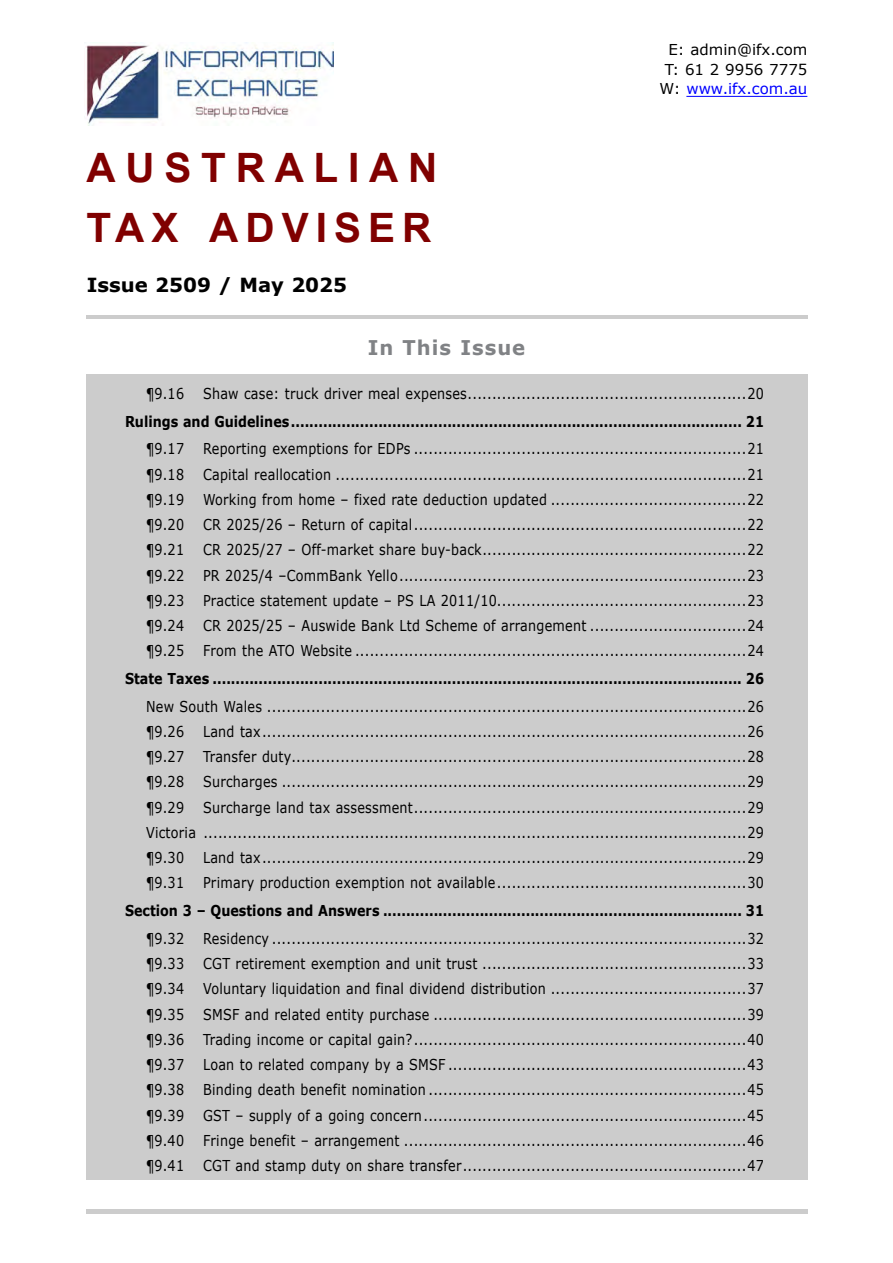
<style>
.page{position:relative;width:893px;height:1263px;background:#fff}
.page>*{position:absolute;margin:0;border:0;box-sizing:border-box;transform-origin:0 0}
.t1{font:700 40.5px/60px "Arial";letter-spacing:.24em;color:#800000}
.t2{font:700 20.25px "Verdana";letter-spacing:.05em;color:#808285}
.t3{font:700 19.5px "Verdana";color:#000}
.t4{font:15px/25.2px "Verdana";letter-spacing:.02em;color:#000;scale:.85 1}
.t5{font:700 15px "Verdana";color:#000;scale:.85 1}
.t6{font:15px/19.4px "Verdana";color:#000;text-align:center}
.s1{color:#00f}
</style>
<div class="page">
<div style="left:87px;top:315px;width:721px;height:899px;background:#ccc"></div>
<hr style="left:686px;top:96px;width:121px;height:1px;background:#00f">
<div style="left:0;top:319px;width:893px;height:55px;background:#fff"></div>
<div style="left:0;top:1180px;width:893px;height:28px;background:#fff"></div>
<img style="left:86px;top:43px;width:247px;height:82px">
<h1 class="t1" style="left:87px;top:139px;width:352px">AUSTRALIAN<br>TAX ADVISER</h1>
<h3 class="t3" style="left:87px;top:273px;width:262px">Issue 2509 / May 2025</h3>
<h2 class="t2" style="left:368px;top:334px;width:159px">In This Issue</h2>
<p class="t6" style="left:660px;top:41px;width:149px">E: admin@ifx.com<br>T: 61 2 9956 7775<br>W: <span class="s1">www.ifx.com.au</span></p>
<p class="t4" style="left:146px;top:381px;width:46px">¶9.16</p>
<p class="t4" style="left:203px;top:381px;width:662px">Shaw case: truck driver meal expenses.........................................................20</p>
<p class="t5" style="left:125px;top:412px;width:753px">Rulings and Guidelines.................................................................................................. 21</p>
<p class="t4" style="left:146px;top:436px;width:46px">¶9.17</p>
<p class="t4" style="left:203px;top:436px;width:662px">Reporting exemptions for EDPs ....................................................................21</p>
<p class="t4" style="left:146px;top:462px;width:46px">¶9.18</p>
<p class="t4" style="left:203px;top:462px;width:662px">Capital reallocation ....................................................................................21</p>
<p class="t4" style="left:146px;top:487px;width:46px">¶9.19</p>
<p class="t4" style="left:203px;top:487px;width:662px">Working from home – fixed rate deduction updated ........................................22</p>
<p class="t4" style="left:146px;top:512px;width:46px">¶9.20</p>
<p class="t4" style="left:203px;top:512px;width:662px">CR 2025/26 – Return of capital....................................................................22</p>
<p class="t4" style="left:146px;top:537px;width:46px">¶9.21</p>
<p class="t4" style="left:203px;top:537px;width:662px">CR 2025/27 – Off-market share buy-back......................................................22</p>
<p class="t4" style="left:146px;top:563px;width:46px">¶9.22</p>
<p class="t4" style="left:203px;top:563px;width:662px">PR 2025/4 –CommBank Yello.......................................................................23</p>
<p class="t4" style="left:146px;top:588px;width:46px">¶9.23</p>
<p class="t4" style="left:203px;top:588px;width:662px">Practice statement update – PS LA 2011/10...................................................23</p>
<p class="t4" style="left:146px;top:613px;width:46px">¶9.24</p>
<p class="t4" style="left:203px;top:613px;width:662px">CR 2025/25 – Auswide Bank Ltd Scheme of arrangement ................................24</p>
<p class="t4" style="left:146px;top:638px;width:46px">¶9.25</p>
<p class="t4" style="left:203px;top:638px;width:662px">From the ATO Website ................................................................................24</p>
<p class="t5" style="left:125px;top:669px;width:753px">State Taxes ................................................................................................................... 26</p>
<p class="t4" style="left:146px;top:694px;width:729px">New South Wales ..................................................................................................26 ¶9.26</p>
<p class="t4" style="left:203px;top:719px;width:662px">Land tax...................................................................................................26</p>
<p class="t4" style="left:146px;top:744px;width:46px">¶9.27</p>
<p class="t4" style="left:203px;top:744px;width:662px">Transfer duty.............................................................................................28</p>
<p class="t4" style="left:146px;top:769px;width:46px">¶9.28</p>
<p class="t4" style="left:203px;top:769px;width:661px">Surcharges ...............................................................................................29</p>
<p class="t4" style="left:146px;top:795px;width:46px">¶9.29</p>
<p class="t4" style="left:146px;top:795px;width:729px;text-align:justify;text-indent:57px">Surcharge land tax assessment....................................................................29<br>Victoria ...............................................................................................................29 ¶9.30</p>
<p class="t4" style="left:203px;top:845px;width:662px">Land tax...................................................................................................29</p>
<p class="t4" style="left:146px;top:870px;width:46px">¶9.31</p>
<p class="t4" style="left:203px;top:870px;width:662px">Primary production exemption not available...................................................30</p>
<p class="t5" style="left:125px;top:901px;width:753px">Section 3 – Questions and Answers .............................................................................. 31</p>
<p class="t4" style="left:146px;top:926px;width:46px">¶9.32</p>
<p class="t4" style="left:203px;top:926px;width:661px">Residency .................................................................................................32</p>
<p class="t4" style="left:146px;top:951px;width:46px">¶9.33</p>
<p class="t4" style="left:203px;top:951px;width:662px">CGT retirement exemption and unit trust ......................................................33</p>
<p class="t4" style="left:146px;top:976px;width:46px">¶9.34</p>
<p class="t4" style="left:203px;top:976px;width:662px">Voluntary liquidation and final dividend distribution ........................................37</p>
<p class="t4" style="left:146px;top:1002px;width:46px">¶9.35</p>
<p class="t4" style="left:203px;top:1002px;width:662px">SMSF and related entity purchase ................................................................39</p>
<p class="t4" style="left:146px;top:1027px;width:46px">¶9.36</p>
<p class="t4" style="left:203px;top:1027px;width:662px">Trading income or capital gain?....................................................................40</p>
<p class="t4" style="left:146px;top:1052px;width:46px">¶9.37</p>
<p class="t4" style="left:203px;top:1052px;width:662px">Loan to related company by a SMSF .............................................................43</p>
<p class="t4" style="left:146px;top:1077px;width:46px">¶9.38</p>
<p class="t4" style="left:203px;top:1077px;width:662px">Binding death benefit nomination .................................................................45</p>
<p class="t4" style="left:146px;top:1103px;width:46px">¶9.39</p>
<p class="t4" style="left:203px;top:1103px;width:662px">GST – supply of a going concern..................................................................45</p>
<p class="t4" style="left:146px;top:1128px;width:46px">¶9.40</p>
<p class="t4" style="left:203px;top:1128px;width:662px">Fringe benefit – arrangement ......................................................................46</p>
<p class="t4" style="left:146px;top:1153px;width:46px">¶9.41</p>
<p class="t4" style="left:203px;top:1153px;width:662px">CGT and stamp duty on share transfer..........................................................47</p>
</div>
